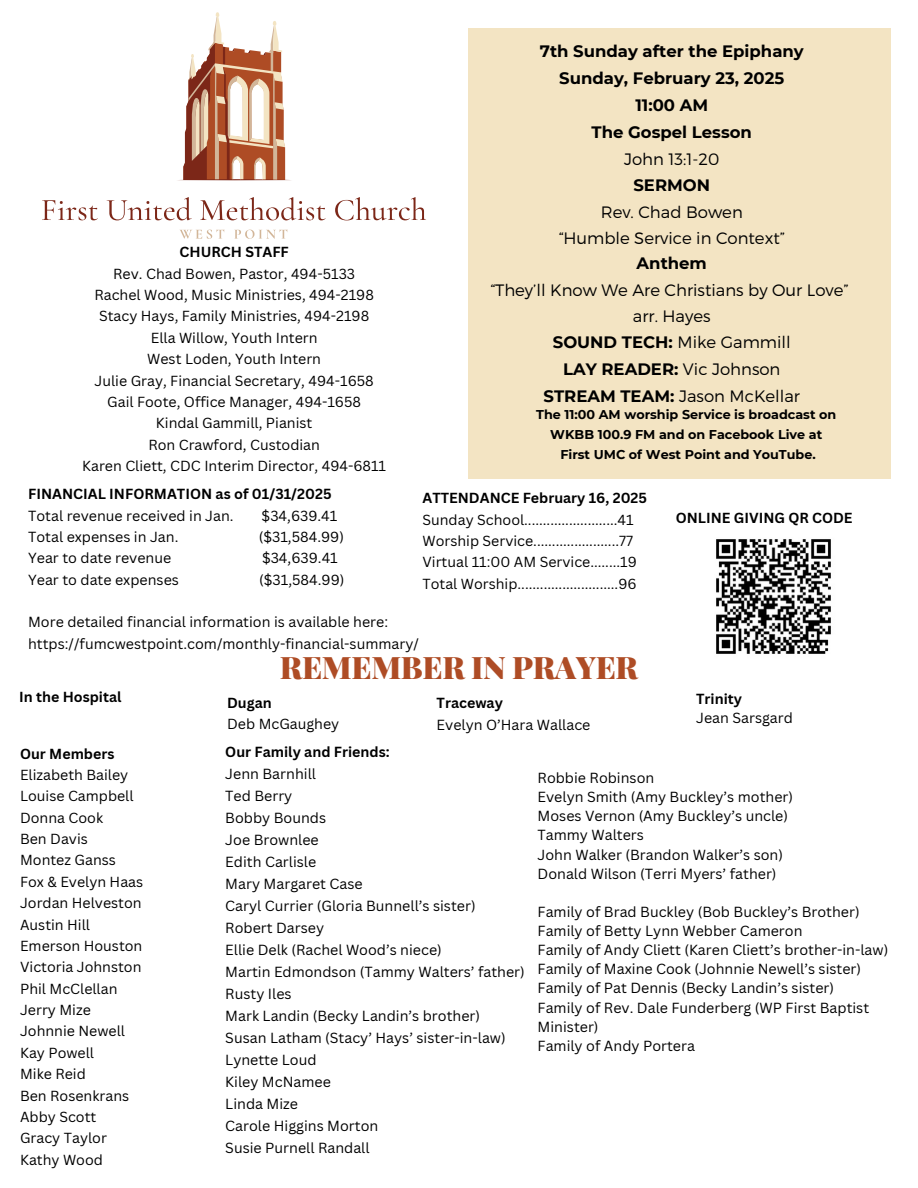
<style>
.page{position:relative;width:918px;height:1188px;background:#fff}
.page>*{position:absolute;margin:0;border:0;box-sizing:border-box;transform-origin:0 0}
.t1{font:900 31.05px "Playfair Display";letter-spacing:-.01em;color:#ae4c25}
.t2{font:300 16.5px/26.5px "Montserrat";color:#000;text-align:center}
.t3{font:14.25px/21.3px "Canva Sans";color:#000}
.t4{font:700 14.25px/21.3px "Canva Sans";color:#000}
.t5{font:700 12.75px "Montserrat";color:#000}
.s1{font-weight:700}
.s2{font-weight:400}
</style>
<div class="page">
<svg style="left:180px;top:12px;width:109px;height:168px"></svg>
<svg style="left:180px;top:229px;width:44px;height:10px"></svg>
<svg style="left:234px;top:229px;width:53px;height:10px"></svg>
<svg style="left:42px;top:200px;width:56px;height:20px"></svg>
<svg style="left:107px;top:197px;width:85px;height:23px"></svg>
<svg style="left:200px;top:197px;width:126px;height:23px"></svg>
<svg style="left:335px;top:197px;width:91px;height:23px"></svg>
<div style="left:469px;top:29px;width:422px;height:450px;background:#f3e4c3"></div>
<img style="left:716px;top:539px;width:115px;height:115px">
<p class="t2" style="left:491px;top:37px;width:360px"><span class="s1">7th Sunday after the Epiphany<br>Sunday, February 23, 2025<br>11:00 AM<br>The Gospel Lesson<br></span>John 13:1-20<br><span class="s1">SERMON<br></span>Rev. Chad Bowen<br>“Humble Service in Context”<br><span class="s1">Anthem<br></span>“They’ll Know We Are Christians by Our Love” arr. Hayes<br><span class="s1">SOUND TECH:</span> Mike Gammill<br><span class="s1">LAY READER:</span> Vic Johnson<br><span class="s1">STREAM TEAM:</span> Jason McKellar</p>
<h2 class="t3" style="left:82px;top:241px;width:306px;text-align:center"><span class="s1">CHURCH STAFF<br></span>Rev. Chad Bowen, Pastor, 494-5133<br>Rachel Wood, Music Ministries, 494-2198<br>Stacy Hays, Family Ministries, 494-2198<br>Ella Willow, Youth Intern<br>West Loden, Youth Intern<br>Julie Gray, Financial Secretary, 494-1658<br>Gail Foote, Office Manager, 494-1658<br>Kindal Gammill, Pianist<br>Ron Crawford, Custodian<br>Karen Cliett, CDC Interim Director, 494-6811</h2>
<p class="t4" style="left:28px;top:483px;width:305px">FINANCIAL INFORMATION as of 01/31/2025<br><span class="s2">Total revenue received in Jan.</span></p>
<h5 class="t5" style="left:536px;top:406px;width:302px">The 11:00 AM worship Service is broadcast on</h5>
<h5 class="t5" style="left:550px;top:426px;width:273px">WKBB 100.9 FM and on Facebook Live at</h5>
<h3 class="t5" style="left:560px;top:447px;width:257px">First UMC of West Point and YouTube.</h3>
<h5 class="t3" style="left:423px;top:487px;width:226px"><span class="s1">ATTENDANCE February 16, 2025<br></span>Sunday School.........................41<br>Worship Service.......................77<br>Virtual 11:00 AM Service........19<br>Total Worship...........................96</h5>
<p class="t3" style="left:262px;top:504px;width:77px">$34,639.41</p>
<p class="t4" style="left:676px;top:506px;width:178px">ONLINE GIVING QR CODE</p>
<p class="t3" style="left:28px;top:526px;width:152px">Total expenses in Jan.</p>
<p class="t3" style="left:259px;top:526px;width:87px">($31,584.99)</p>
<p class="t3" style="left:28px;top:547px;width:145px">Year to date revenue</p>
<p class="t3" style="left:262px;top:547px;width:77px">$34,639.41</p>
<p class="t3" style="left:28px;top:569px;width:152px">Year to date expenses</p>
<p class="t3" style="left:259px;top:569px;width:87px">($31,584.99)</p>
<p class="t3" style="left:28px;top:611px;width:392px">More detailed financial information is available here: https://fumcwestpoint.com/monthly-financial-summary/</p>
<p class="t1" style="left:280px;top:646px;width:360px">REMEMBER IN PRAYER</p>
<p class="t4" style="left:19px;top:686px;width:104px">In the Hospital</p>
<h5 class="t3" style="left:227px;top:692px;width:114px"><span class="s1">Dugan<br></span>Deb McGaughey</h5>
<h5 class="t3" style="left:437px;top:692px;width:155px;line-height:21.9px"><span class="s1">Traceway<br></span>Evelyn O’Hara Wallace</h5>
<h5 class="t3" style="left:696px;top:689px;width:98px;line-height:19.2px"><span class="s1">Trinity<br></span>Jean Sarsgard</h5>
<h1 class="t3" style="left:20px;top:742px;width:125px"><span class="s1">Our Members<br></span>Elizabeth Bailey<br>Louise Campbell<br>Donna Cook<br>Ben Davis<br>Montez Ganss<br>Fox &amp; Evelyn Haas<br>Jordan Helveston<br>Austin Hill<br>Emerson Houston<br>Victoria Johnston<br>Phil McClellan<br>Jerry Mize<br>Johnnie Newell<br>Kay Powell<br>Mike Reid<br>Ben Rosenkrans<br>Abby Scott<br>Gracy Taylor<br>Kathy Wood</h1>
<h4 class="t3" style="left:225px;top:741px;width:301px;line-height:22px"><span class="s1">Our Family and Friends:<br></span>Jenn Barnhill<br>Ted Berry<br>Bobby Bounds<br>Joe Brownlee<br>Edith Carlisle<br>Mary Margaret Case<br>Caryl Currier (Gloria Bunnell’s sister)<br>Robert Darsey<br>Ellie Delk (Rachel Wood’s niece)<br>Martin Edmondson (Tammy Walters’ father)<br>Rusty Iles<br>Mark Landin (Becky Landin’s brother)<br>Susan Latham (Stacy’ Hays’ sister-in-law)<br>Lynette Loud<br>Kiley McNamee<br>Linda Mize<br>Carole Higgins Morton<br>Susie Purnell Randall</h4>
<h5 class="t3" style="left:538px;top:768px;width:257px;line-height:19.2px">Robbie Robinson<br>Evelyn Smith (Amy Buckley’s mother)<br>Moses Vernon (Amy Buckley’s uncle)<br>Tammy Walters<br>John Walker (Brandon Walker’s son)<br>Donald Wilson (Terri Myers’ father)</h5>
<h5 class="t3" style="left:538px;top:902px;width:352px;line-height:19.2px">Family of Brad Buckley (Bob Buckley’s Brother)<br>Family of Betty Lynn Webber Cameron<br>Family of Andy Cliett (Karen Cliett’s brother-in-law)<br>Family of Maxine Cook (Johnnie Newell’s sister)<br>Family of Pat Dennis (Becky Landin’s sister)<br>Family of Rev. Dale Funderberg (WP First Baptist Minister)<br>Family of Andy Portera</h5>
</div>
